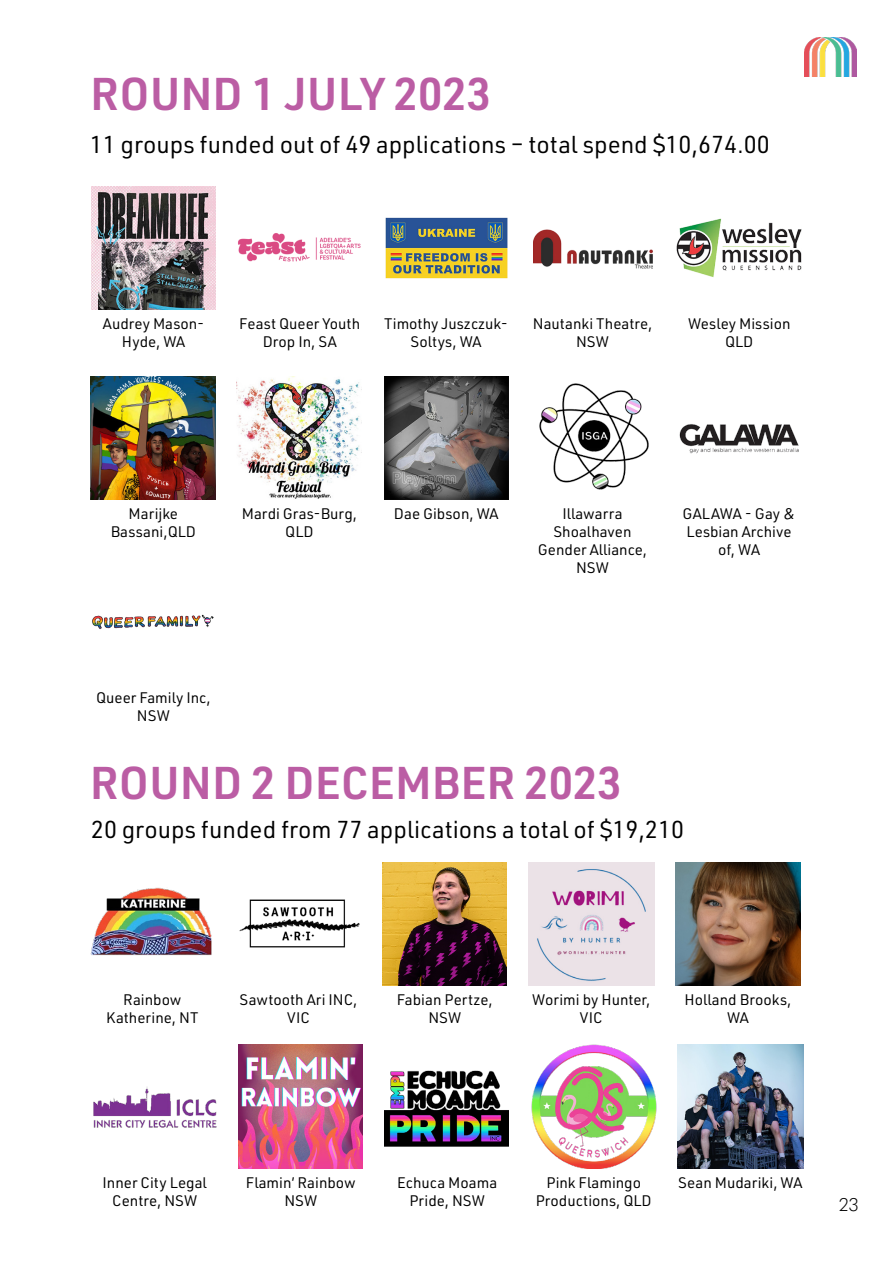
<style>
.page{position:relative;width:893px;height:1263px;background:#fff}
.page>*{position:absolute;margin:0;border:0;box-sizing:border-box;transform-origin:0 0}
.t1{font:600 45px "URWDIN";color:#bb5da4}
.t2{font:24px "URWDIN";color:#000}
.t3{font:300 18px "Quasimoda";color:#000}
.t4{font:15px/18px "URWDIN";color:#000;text-align:center}
</style>
<div class="page">
<img style="left:238px;top:233px;width:123px;height:29px">
<img style="left:91px;top:186px;width:124px;height:124px">
<img style="left:385px;top:217px;width:123px;height:62px">
<img style="left:533px;top:229px;width:120px;height:40px">
<img style="left:677px;top:218px;width:125px;height:59px">
<img style="left:237px;top:376px;width:123px;height:123px">
<img style="left:91px;top:376px;width:124px;height:124px">
<img style="left:539px;top:383px;width:110px;height:107px">
<img style="left:384px;top:376px;width:124px;height:124px">
<img style="left:679px;top:424px;width:120px;height:30px">
<img style="left:92px;top:614px;width:122px;height:15px">
<img style="left:239px;top:899px;width:121px;height:49px">
<img style="left:90px;top:887px;width:122px;height:69px">
<img style="left:382px;top:862px;width:125px;height:124px">
<img style="left:529px;top:862px;width:125px;height:124px">
<img style="left:676px;top:862px;width:125px;height:124px">
<img style="left:238px;top:1045px;width:125px;height:124px">
<img style="left:93px;top:1087px;width:124px;height:41px">
<img style="left:385px;top:1070px;width:123px;height:77px">
<img style="left:531px;top:1045px;width:125px;height:124px">
<img style="left:678px;top:1045px;width:125px;height:124px">
<img style="left:805px;top:37px;width:52px;height:40px">
<h1 class="t1" style="left:90px;top:64px;width:402px">ROUND 1 JULY 2023</h1>
<h2 class="t2" style="left:90px;top:129px;width:682px">11 groups funded out of 49 applications – total spend $10,674.00</h2>
<p class="t4" style="left:103px;top:314px;width:103px">Audrey Mason-<br>Hyde, WA</p>
<p class="t4" style="left:239px;top:314px;width:122px">Feast Queer Youth<br>Drop In, SA</p>
<p class="t4" style="left:384px;top:314px;width:125px">Timothy Juszczuk-<br>Soltys, WA</p>
<p class="t4" style="left:533px;top:314px;width:121px">Nautanki Theatre,<br>NSW</p>
<p class="t4" style="left:688px;top:314px;width:104px">Wesley Mission<br>QLD</p>
<p class="t4" style="left:394px;top:504px;width:106px">Dae Gibson, WA</p>
<p class="t4" style="left:683px;top:504px;width:114px">GALAWA - Gay &amp;<br>Lesbian Archive of, WA</p>
<p class="t4" style="left:111px;top:504px;width:87px">Marijke<br>Bassani,QLD</p>
<p class="t4" style="left:242px;top:504px;width:117px">Mardi Gras-Burg,<br>QLD</p>
<p class="t4" style="left:538px;top:504px;width:111px">Illawarra<br>Shoalhaven<br>Gender Alliance,<br>NSW</p>
<p class="t4" style="left:96px;top:688px;width:116px">Queer Family Inc,<br>NSW</p>
<h1 class="t1" style="left:90px;top:752px;width:533px">ROUND 2 DECEMBER 2023</h1>
<h2 class="t2" style="left:91px;top:813px;width:595px">20 groups funded from 77 applications a total of $19,210</h2>
<p class="t4" style="left:106px;top:990px;width:94px">Rainbow<br>Katherine, NT</p>
<p class="t4" style="left:240px;top:990px;width:119px">Sawtooth Ari INC,<br>VIC</p>
<p class="t4" style="left:397px;top:990px;width:97px">Fabian Pertze,<br>NSW</p>
<p class="t4" style="left:532px;top:990px;width:120px">Worimi by Hunter,<br>VIC</p>
<p class="t4" style="left:685px;top:990px;width:108px">Holland Brooks,<br>WA</p>
<p class="t4" style="left:103px;top:1173px;width:106px">Inner City Legal<br>Centre, NSW</p>
<p class="t4" style="left:246px;top:1173px;width:111px">Flamin’ Rainbow<br>NSW</p>
<p class="t4" style="left:397px;top:1173px;width:102px">Echuca Moama<br>Pride, NSW</p>
<p class="t4" style="left:536px;top:1173px;width:118px">Pink Flamingo<br>Productions, QLD</p>
<p class="t4" style="left:678px;top:1173px;width:126px">Sean Mudariki, WA</p>
<p class="t3" style="left:839px;top:1190px;width:21px">23</p>
</div>
